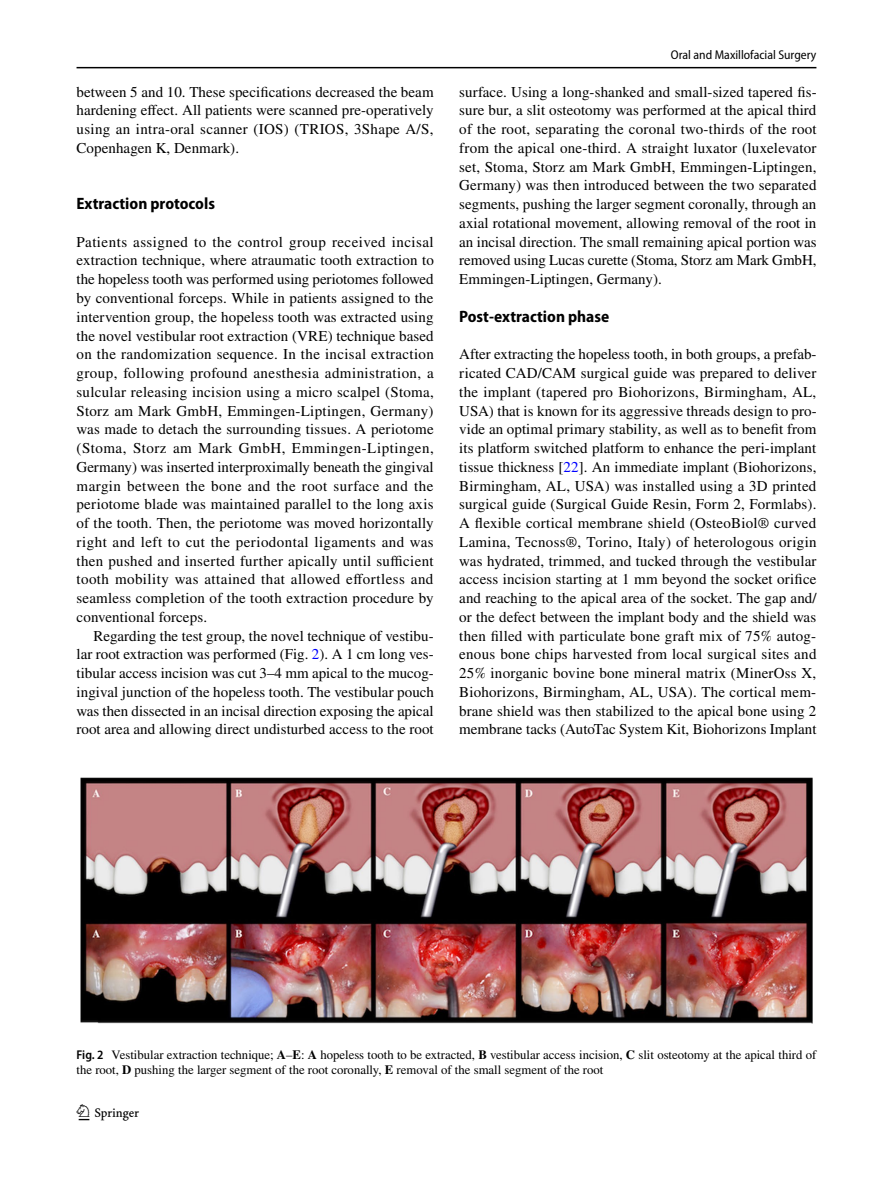
<style>
.page{position:relative;width:893px;height:1187px;background:#fff}
.page>*{position:absolute;margin:0;border:0;box-sizing:border-box;transform-origin:0 0}
.t1{font:22.5px "Springnew Regular 2";color:#000}
.t2{font:700 semi-condensed 16.5px "Myriad Pro";color:#000}
.t3{font:15px/18.8px "STIX";letter-spacing:.005em;color:#000;text-align:justify}
.t4{font:12.75px/15px "STIX";color:#000}
.t5{font:semi-condensed 12.75px "Myriad Pro";color:#000}
.s1{color:#00f}
.s2{font-family:"Myriad Pro";font-weight:600;font-stretch:semi-condensed}
.s3{font-weight:700}
</style>
<div class="page">
<hr style="left:77px;top:67px;width:739px;height:1px;background:#000">
<img style="left:81px;top:777px;width:731px;height:246px">
<p class="t3" style="left:77px;top:83px;width:359px">between 5 and 10. These specifications decreased the beam hardening effect. All patients were scanned pre-operatively using an intra-oral scanner (IOS) (TRIOS, 3Shape A/S, Copenhagen K, Denmark).</p>
<p class="t2" style="left:77px;top:194px;width:140px">Extraction protocols</p>
<p class="t3" style="left:77px;top:233px;width:359px">Patients assigned to the control group received incisal extraction technique, where atraumatic tooth extraction to the hopeless tooth was performed using periotomes followed by conventional forceps. While in patients assigned to the intervention group, the hopeless tooth was extracted using the novel vestibular root extraction (VRE) technique based on the randomization sequence. In the incisal extraction group, following profound anesthesia administration, a sulcular releasing incision using a micro scalpel (Stoma, Storz am Mark GmbH, Emmingen-Liptingen, Germany) was made to detach the surrounding tissues. A periotome (Stoma, Storz am Mark GmbH, Emmingen-Liptingen, Germany) was inserted interproximally beneath the gingival margin between the bone and the root surface and the periotome blade was maintained parallel to the long axis of the tooth. Then, the periotome was moved horizontally right and left to cut the periodontal ligaments and was then pushed and inserted further apically until sufficient tooth mobility was attained that allowed effortless and seamless completion of the tooth extraction procedure by conventional forceps.</p>
<p class="t3" style="left:77px;top:627px;width:359px;text-indent:17px">Regarding the test group, the novel technique of vestibu&shy;lar root extraction was performed (Fig. <span class="s1">2</span>). A 1 cm long ves&shy;tibular access incision was cut 3–4 mm apical to the mucog&shy;ingival junction of the hopeless tooth. The vestibular pouch was then dissected in an incisal direction exposing the apical root area and allowing direct undisturbed access to the root</p>
<p class="t5" style="left:671px;top:48px;width:147px">Oral and Maxillofacial Surgery</p>
<p class="t3" style="left:459px;top:83px;width:359px">surface. Using a long-shanked and small-sized tapered fis&shy;sure bur, a slit osteotomy was performed at the apical third of the root, separating the coronal two-thirds of the root from the apical one-third. A straight luxator (luxelevator set, Stoma, Storz am Mark GmbH, Emmingen-Liptingen, Germany) was then introduced between the two separated segments, pushing the larger segment coronally, through an axial rotational movement, allowing removal of the root in an incisal direction. The small remaining apical portion was removed using Lucas curette (Stoma, Storz am Mark GmbH, Emmingen-Liptingen, Germany).</p>
<p class="t2" style="left:459px;top:307px;width:152px">Post‑extraction phase</p>
<p class="t3" style="left:459px;top:346px;width:359px">After extracting the hopeless tooth, in both groups, a prefab&shy;ricated CAD/CAM surgical guide was prepared to deliver the implant (tapered pro Biohorizons, Birmingham, AL, USA) that is known for its aggressive threads design to pro&shy;vide an optimal primary stability, as well as to benefit from its platform switched platform to enhance the peri-implant tissue thickness [<span class="s1">22</span>]. An immediate implant (Biohorizons, Birmingham, AL, USA) was installed using a 3D printed surgical guide (Surgical Guide Resin, Form 2, Formlabs).<br>A flexible cortical membrane shield (OsteoBiol® curved Lamina, Tecnoss®, Torino, Italy) of heterologous origin was hydrated, trimmed, and tucked through the vestibular access incision starting at 1 mm beyond the socket orifice and reaching to the apical area of the socket. The gap and/ or the defect between the implant body and the shield was then filled with particulate bone graft mix of 75% autog&shy;enous bone chips harvested from local surgical sites and 25% inorganic bovine bone mineral matrix (MinerOss X, Biohorizons, Birmingham, AL, USA). The cortical mem&shy;brane shield was then stabilized to the apical bone using 2 membrane tacks (AutoTac System Kit, Biohorizons Implant</p>
<p class="t4" style="left:77px;top:1047px;width:741px"><span class="s2">Fig. 2</span> Vestibular extraction technique; <span class="s3">A</span>–<span class="s3">E</span>: <span class="s3">A</span> hopeless tooth to be extracted, <span class="s3">B</span> vestibular access incision, <span class="s3">C</span> slit osteotomy at the apical third of the root, <span class="s3">D</span> pushing the larger segment of the root coronally, <span class="s3">E</span> removal of the small segment of the root</p>
<h1 class="t1" style="left:79px;top:1104px;width:62px">1 3</h1>
</div>
